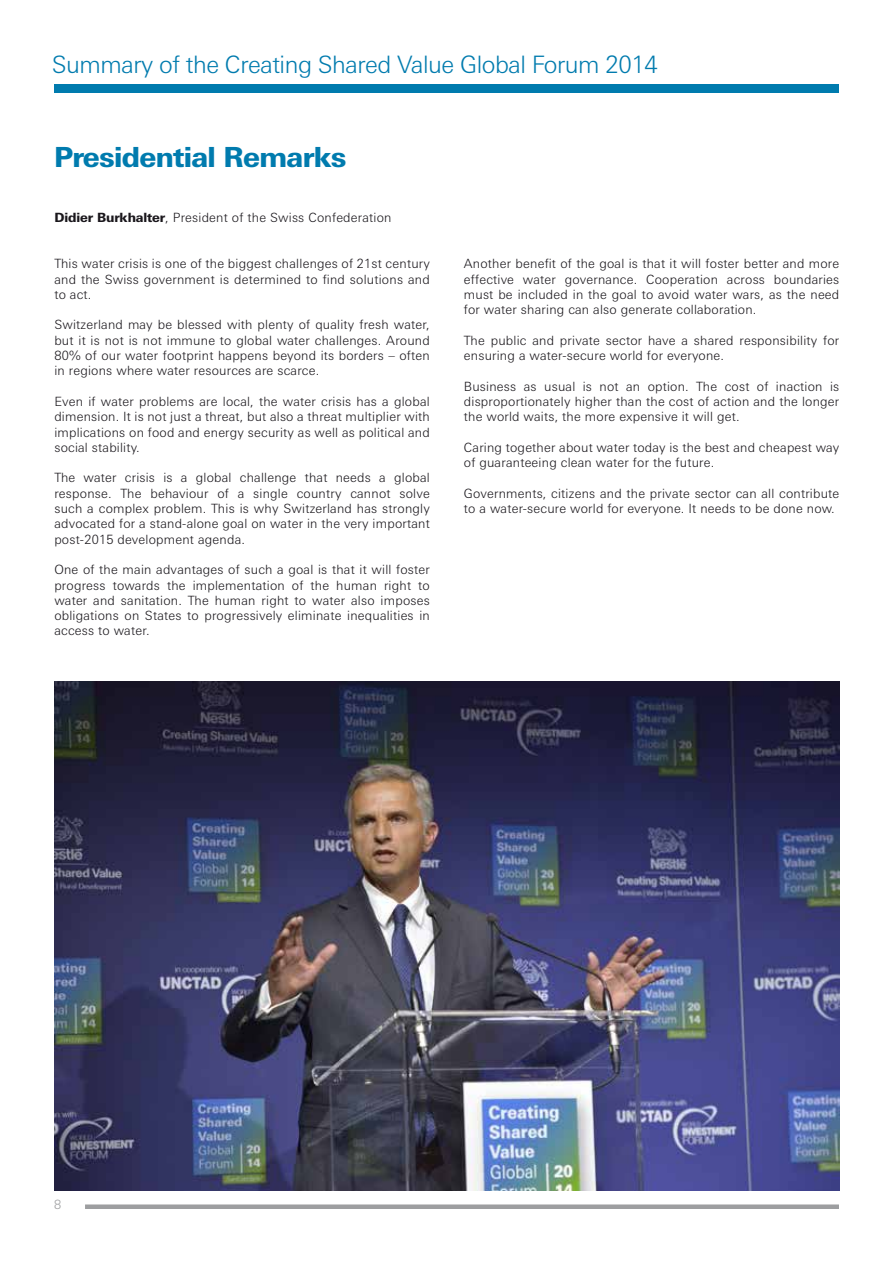
<style>
.page{position:relative;width:893px;height:1263px;background:#fff}
.page>*{position:absolute;margin:0;border:0;box-sizing:border-box;transform-origin:0 0}
.t1{font:800 27.75px "LT Univers Basic";letter-spacing:-.025em;color:#007bae}
.t2{font:300 24px "LT Univers Basic";letter-spacing:-.02em;color:#007bae}
.t3{font:300 12.75px/15.3px "LT Univers Basic";letter-spacing:.015em;color:#1a171c;text-align:justify}
.t4{font:300 12.75px "LT Univers Basic";color:#9d9ea0}
.s1{font-weight:800}
</style>
<div class="page">
<div style="left:54px;top:84px;width:785px;height:9px;background:#007bae"></div>
<div style="left:85px;top:1204px;width:754px;height:5px;background:#9d9ea0"></div>
<img style="left:54px;top:681px;width:785px;height:509px">
<h2 class="t2" style="left:52px;top:50px;width:607px">Summary of the Creating Shared Value Global Forum 2014</h2>
<h1 class="t1" style="left:54px;top:140px;width:294px">Presidential Remarks</h1>
<p class="t3" style="left:54px;top:210px;width:339px"><span class="s1">Didier Burkhalter</span>, President of the Swiss Confederation</p>
<p class="t3" style="left:54px;top:256px;width:377px">This water crisis is one of the biggest challenges of 21st century and the Swiss government is determined to find solutions and to act.</p>
<p class="t3" style="left:54px;top:317px;width:377px">Switzerland may be blessed with plenty of quality fresh water, but it is not is not immune to global water challenges. Around 80% of our water footprint happens beyond its borders – often in regions where water resources are scarce.</p>
<p class="t3" style="left:54px;top:394px;width:377px">Even if water problems are local, the water crisis has a global dimension. It is not just a threat, but also a threat multiplier with implications on food and energy security as well as political and social stability.</p>
<p class="t3" style="left:54px;top:470px;width:377px">The water crisis is a global challenge that needs a global response. The behaviour of a single country cannot solve such a complex problem. This is why Switzerland has strongly advocated for a stand-alone goal on water in the very important post-2015 development agenda.</p>
<p class="t3" style="left:54px;top:562px;width:377px">One of the main advantages of such a goal is that it will foster progress towards the implementation of the human right to water and sanitation. The human right to water also imposes obligations on States to progressively eliminate inequalities in access to water.</p>
<p class="t3" style="left:464px;top:256px;width:377px">Another benefit of the goal is that it will foster better and more effective water governance. Cooperation across boundaries must be included in the goal to avoid water wars, as the need for water sharing can also generate collaboration.</p>
<p class="t3" style="left:464px;top:332px;width:377px">The public and private sector have a shared responsibility for ensuring a water-secure world for everyone.</p>
<p class="t3" style="left:464px;top:378px;width:377px">Business as usual is not an option. The cost of inaction is disproportionately higher than the cost of action and the longer the world waits, the more expensive it will get.</p>
<p class="t3" style="left:464px;top:440px;width:377px">Caring together about water today is the best and cheapest way of guaranteeing clean water for the future.</p>
<p class="t3" style="left:464px;top:485px;width:377px">Governments, citizens and the private sector can all contribute to a water-secure world for everyone. It needs to be done now.</p>
<p class="t4" style="left:54px;top:1197px;width:9px">8</p>
</div>
